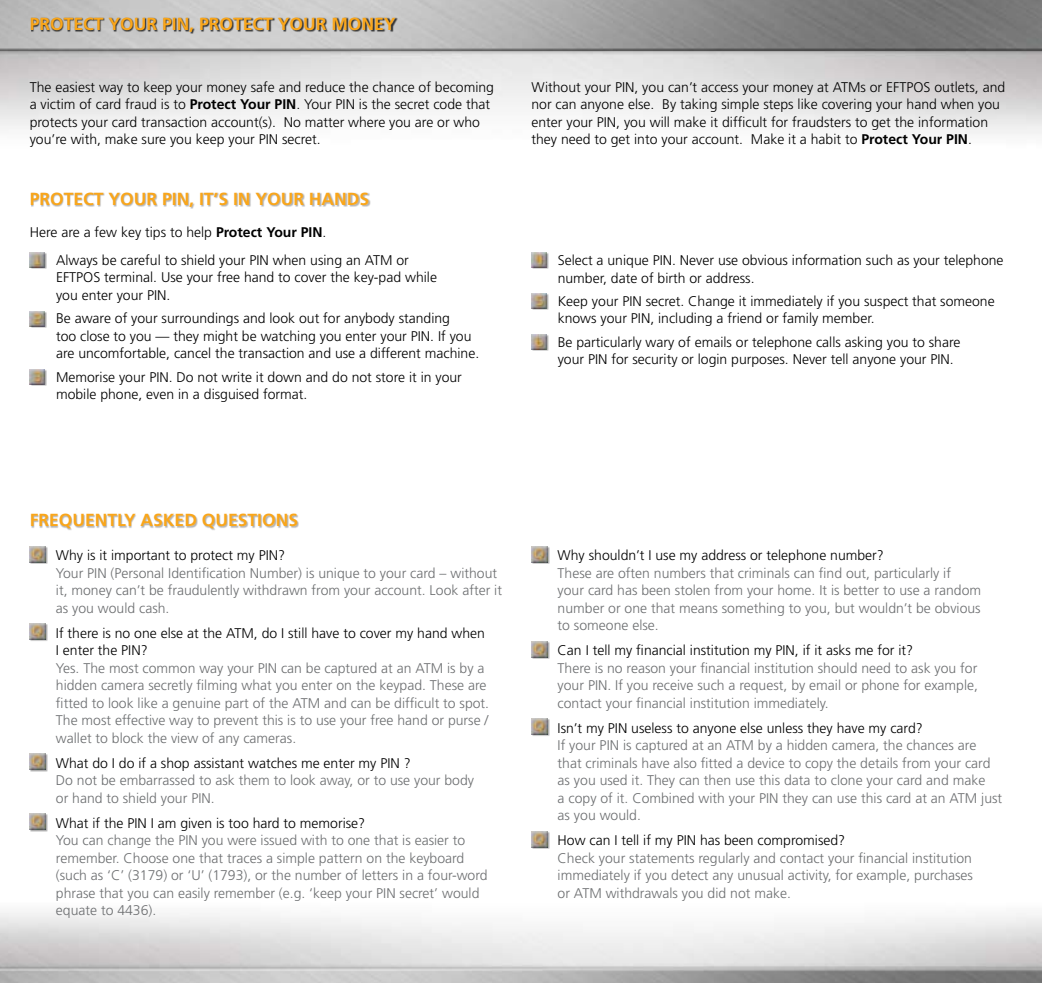
<style>
.page{position:relative;width:1042px;height:983px;background:#fff}
.page>*{position:absolute;margin:0;border:0;box-sizing:border-box;transform-origin:0 0}
.t1{font:700 17.5px "Frutiger";color:#faa61a}
.t2{font:300 14px/17.5px "Frutiger";color:#000}
.t3{font:300 14px/17.5px "Frutiger";color:#6d6f71}
.s1{font-weight:700}
</style>
<div class="page">
<img style="left:0;top:0;width:1042px;height:209px">
<div style="left:31px;top:17px;width:366px;height:17px;background:#000;opacity:.75"></div>
<div style="left:30px;top:546px;width:18px;height:17px;background:#000;opacity:.35"></div>
<img style="left:30px;top:546px;width:16px;height:16px">
<div style="left:30px;top:623px;width:18px;height:18px;background:#000;opacity:.35"></div>
<img style="left:30px;top:623px;width:16px;height:16px">
<div style="left:30px;top:753px;width:18px;height:18px;background:#000;opacity:.35"></div>
<img style="left:30px;top:753px;width:16px;height:16px">
<div style="left:30px;top:813px;width:18px;height:18px;background:#000;opacity:.35"></div>
<img style="left:30px;top:813px;width:16px;height:16px">
<div style="left:532px;top:546px;width:17px;height:17px;background:#000;opacity:.35"></div>
<img style="left:531px;top:546px;width:16px;height:16px">
<div style="left:532px;top:641px;width:17px;height:17px;background:#000;opacity:.35"></div>
<img style="left:531px;top:641px;width:16px;height:16px">
<div style="left:532px;top:718px;width:17px;height:18px;background:#000;opacity:.35"></div>
<img style="left:531px;top:718px;width:16px;height:16px">
<div style="left:532px;top:831px;width:17px;height:17px;background:#000;opacity:.35"></div>
<img style="left:531px;top:831px;width:16px;height:16px">
<div style="left:32px;top:513px;width:267px;height:17px;background:#000;opacity:.3"></div>
<div style="left:30px;top:252px;width:17px;height:17px;background:#000;opacity:.35"></div>
<img style="left:30px;top:253px;width:14px;height:14px">
<div style="left:30px;top:311px;width:17px;height:16px;background:#000;opacity:.35"></div>
<img style="left:30px;top:311px;width:14px;height:15px">
<div style="left:30px;top:369px;width:17px;height:17px;background:#000;opacity:.35"></div>
<img style="left:30px;top:370px;width:14px;height:14px">
<div style="left:532px;top:253px;width:16px;height:16px;background:#000;opacity:.35"></div>
<img style="left:531px;top:253px;width:15px;height:14px">
<div style="left:532px;top:294px;width:16px;height:16px;background:#000;opacity:.35"></div>
<img style="left:531px;top:294px;width:15px;height:14px">
<div style="left:532px;top:335px;width:16px;height:16px;background:#000;opacity:.35"></div>
<img style="left:531px;top:335px;width:15px;height:14px">
<div style="left:31px;top:192px;width:339px;height:16px;background:#000;opacity:.3"></div>
<p class="t1" style="left:30px;top:14px;width:367px">PROTECT YOUR PIN, PROTECT YOUR MONEY</p>
<p class="t2" style="left:30px;top:78px;width:466px">The easiest way to keep your money safe and reduce the chance of becoming a victim of card fraud is to <span class="s1">Protect Your PIN</span>. Your PIN is the secret code that protects your card transaction account(s). No matter where you are or who you’re with, make sure you keep your PIN secret.</p>
<p class="t2" style="left:531px;top:78px;width:475px">Without your PIN, you can’t access your money at ATMs or EFTPOS outlets, and nor can anyone else. By taking simple steps like covering your hand when you enter your PIN, you will make it difficult for fraudsters to get the information they need to get into your account. Make it a habit to <span class="s1">Protect Your PIN</span>.</p>
<p class="t1" style="left:30px;top:188px;width:341px">PROTECT YOUR PIN, IT’S IN YOUR HANDS</p>
<p class="t2" style="left:56px;top:219px;width:354px;line-height:27.5px;text-indent:-26px">Here are a few key tips to help <span class="s1">Protect Your PIN</span>.<br>Always be careful to shield your PIN when using an ATM or</p>
<p class="t2" style="left:56px;top:269px;width:382px">EFTPOS terminal. Use your free hand to cover the key-pad while you enter your PIN.</p>
<p class="t2" style="left:56px;top:310px;width:425px">Be aware of your surroundings and look out for anybody standing<br>too close to you — they might be watching you enter your PIN. If you are uncomfortable, cancel the transaction and use a different machine.</p>
<p class="t2" style="left:56px;top:368px;width:407px">Memorise your PIN. Do not write it down and do not store it in your mobile phone, even in a disguised format.</p>
<p class="t1" style="left:30px;top:510px;width:270px">FREQUENTLY ASKED QUESTIONS</p>
<p class="t2" style="left:56px;top:546px;width:231px">Why is it important to protect my PIN?</p>
<p class="t3" style="left:56px;top:564px;width:447px">Your PIN (Personal Identification Number) is unique to your card – without it, money can’t be fraudulently withdrawn from your account. Look after it as you would cash.</p>
<p class="t2" style="left:56px;top:624px;width:430px">If there is no one else at the ATM, do I still have to cover my hand when<br>I enter the PIN?</p>
<p class="t3" style="left:56px;top:659px;width:435px">Yes. The most common way your PIN can be captured at an ATM is by a hidden camera secretly filming what you enter on the keypad. These are fitted to look like a genuine part of the ATM and can be difficult to spot.<br>The most effective way to prevent this is to use your free hand or purse / wallet to block the view of any cameras.</p>
<p class="t2" style="left:56px;top:754px;width:356px">What do I do if a shop assistant watches me enter my PIN ?</p>
<p class="t3" style="left:56px;top:771px;width:420px">Do not be embarrassed to ask them to look away, or to use your body or hand to shield your PIN.</p>
<p class="t2" style="left:56px;top:814px;width:311px">What if the PIN I am given is too hard to memorise?</p>
<p class="t3" style="left:56px;top:831px;width:433px">You can change the PIN you were issued with to one that is easier to remember. Choose one that traces a simple pattern on the keyboard (such as ‘C’ (3179) or ‘U’ (1793), or the number of letters in a four-word phrase that you can easily remember (e.g. ‘keep your PIN secret’ would equate to 4436).</p>
<p class="t2" style="left:558px;top:251px;width:447px">Select a unique PIN. Never use obvious information such as your telephone number, date of birth or address.</p>
<p class="t2" style="left:558px;top:292px;width:438px">Keep your PIN secret. Change it immediately if you suspect that someone knows your PIN, including a friend or family member.</p>
<p class="t2" style="left:558px;top:333px;width:404px">Be particularly wary of emails or telephone calls asking you to share your PIN for security or login purposes. Never tell anyone your PIN.</p>
<p class="t2" style="left:558px;top:546px;width:328px">Why shouldn’t I use my address or telephone number?</p>
<p class="t3" style="left:558px;top:564px;width:425px">These are often numbers that criminals can find out, particularly if<br>your card has been stolen from your home. It is better to use a random number or one that means something to you, but wouldn’t be obvious to someone else.</p>
<p class="t2" style="left:558px;top:641px;width:357px">Can I tell my financial institution my PIN, if it asks me for it?</p>
<p class="t3" style="left:558px;top:659px;width:422px;text-align:justify">There is no reason your financial institution should need to ask you for your PIN. If you receive such a request, by email or phone for example, contact your financial institution immediately.</p>
<p class="t2" style="left:558px;top:719px;width:367px">Isn’t my PIN useless to anyone else unless they have my card?</p>
<p class="t3" style="left:558px;top:736px;width:446px">If your PIN is captured at an ATM by a hidden camera, the chances are that criminals have also fitted a device to copy the details from your card as you used it. They can then use this data to clone your card and make<br>a copy of it. Combined with your PIN they can use this card at an ATM just as you would.</p>
<p class="t2" style="left:558px;top:831px;width:289px">How can I tell if my PIN has been compromised?</p>
<p class="t3" style="left:558px;top:849px;width:417px;text-align:justify">Check your statements regularly and contact your financial institution immediately if you detect any unusual activity, for example, purchases or ATM withdrawals you did not make.</p>
</div>
